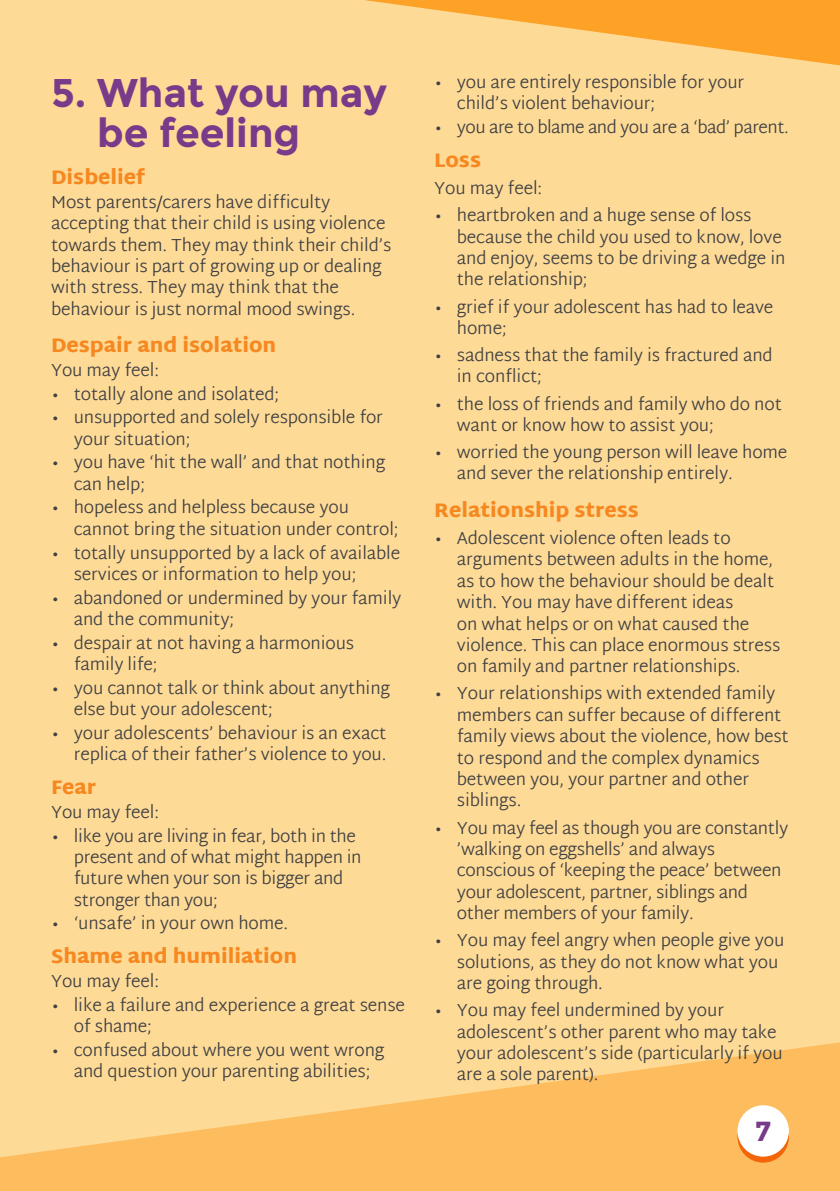
<style>
.page{position:relative;width:840px;height:1191px;background:#fff}
.page>*{position:absolute;margin:0;border:0;box-sizing:border-box;transform-origin:0 0}
.Heading{font:700 40px/40px "Montserrat";color:#783b89}
.t1{font:700 27.6px "Montserrat";color:#783b89}
.Sub_head{font:900 20px "Martel Sans";color:#f6881f}
.Body_copy{font:300 17.4px/21.4px "Martel Sans";letter-spacing:-.01em;color:#414142}
.Body_copy-2{font:300 17.4px "Martel Sans";letter-spacing:-.03em;color:#414142}
</style>
<div class="page">
<div style="left:0;top:0;width:839px;height:1191px;background:#feda97"></div>
<svg style="left:0;top:1042px;width:839px;height:149px;fill:#fdbd5f"></svg>
<svg style="left:737px;top:1111px;width:51px;height:51px"></svg>
<div style="left:737px;top:1105px;width:51px;height:51px;background:#fff;border-radius:50%"></div>
<svg style="left:364px;top:0;width:475px;height:66px"></svg>
<p class="Heading" style="left:97px;top:73px;width:291px;text-indent:-46px">5. What you may be feeling</p>
<p class="Sub_head" style="left:51px;top:165px;width:95px">Disbelief</p>
<p class="Body_copy" style="left:51px;top:192px;width:342px">Most parents/carers have difficulty accepting that their child is using violence towards them. They may think their child’s behaviour is part of growing up or dealing with stress. They may think that the behaviour is just normal mood swings.</p>
<p class="Sub_head" style="left:51px;top:333px;width:227px">Despair and isolation</p>
<p class="Body_copy" style="left:51px;top:360px;width:109px">You may feel:</p>
<p class="Body_copy" style="left:51px;top:384px;width:229px">• totally alone and isolated;</p>
<p class="Body_copy" style="left:74px;top:407px;width:310px;text-indent:-23px">• unsupported and solely responsible for your situation;</p>
<p class="Body_copy" style="left:74px;top:453px;width:313px;text-indent:-23px">• you have ‘hit the wall’ and that nothing can help;</p>
<p class="Body_copy" style="left:74px;top:498px;width:326px;text-indent:-23px">• hopeless and helpless because you cannot bring the situation under control;</p>
<p class="Body_copy" style="left:74px;top:543px;width:328px;text-indent:-23px">• totally unsupported by a lack of available services or information to help you;</p>
<p class="Body_copy" style="left:74px;top:588px;width:329px;text-indent:-23px">• abandoned or undermined by your family and the community;</p>
<p class="Body_copy" style="left:74px;top:633px;width:282px;text-indent:-23px">• despair at not having a harmonious family life;</p>
<p class="Body_copy" style="left:74px;top:678px;width:317px;text-indent:-23px">• you cannot talk or think about anything else but your adolescent;</p>
<p class="Body_copy" style="left:51px;top:723px;width:337px;text-align:right">• your adolescents’ behaviour is an exact replica of their father’s violence to you.</p>
<p class="Sub_head" style="left:51px;top:775px;width:47px">Fear</p>
<p class="Body_copy" style="left:51px;top:802px;width:109px">You may feel:</p>
<p class="Body_copy" style="left:74px;top:826px;width:289px;text-indent:-23px">• like you are living in fear, both in the present and of what might happen in future when your son is bigger and stronger than you;</p>
<p class="Body_copy" style="left:51px;top:914px;width:236px">• ‘unsafe’ in your own home.</p>
<p class="Sub_head" style="left:51px;top:944px;width:247px">Shame and humiliation</p>
<p class="Body_copy" style="left:51px;top:971px;width:109px">You may feel:</p>
<p class="Body_copy" style="left:74px;top:995px;width:332px;text-indent:-23px">• like a failure and experience a great sense of shame;</p>
<p class="Body_copy" style="left:51px;top:1040px;width:335px;text-align:center">• confused about where you went wrong and question your parenting abilities;</p>
<p class="Body_copy" style="left:456px;top:72px;width:289px;text-indent:-23px">• you are entirely responsible for your child’s violent behaviour;</p>
<p class="Body_copy-2" style="left:434px;top:115px;width:353px">• you are to blame and you are a ‘bad’ parent.</p>
<p class="Sub_head" style="left:434px;top:148px;width:48px">Loss</p>
<p class="Body_copy" style="left:434px;top:179px;width:109px">You may feel:</p>
<p class="Body_copy" style="left:456px;top:206px;width:330px;text-indent:-23px">• heartbroken and a huge sense of loss because the child you used to know, love and enjoy, seems to be driving a wedge in the relationship;</p>
<p class="Body_copy" style="left:456px;top:297px;width:318px;text-indent:-23px">• grief if your adolescent has had to leave home;</p>
<p class="Body_copy" style="left:456px;top:345px;width:317px;text-indent:-23px">• sadness that the family is fractured and in conflict;</p>
<p class="Body_copy" style="left:456px;top:394px;width:326px;text-indent:-23px">• the loss of friends and family who do not want or know how to assist you;</p>
<p class="Body_copy" style="left:456px;top:442px;width:332px;text-indent:-23px">• worried the young person will leave home and sever the relationship entirely.</p>
<p class="Sub_head" style="left:434px;top:498px;width:206px">Relationship stress</p>
<p class="Body_copy" style="left:456px;top:528px;width:325px;text-indent:-23px">• Adolescent violence often leads to arguments between adults in the home, as to how the behaviour should be dealt with. You may have different ideas<br>on what helps or on what caused the violence. This can place enormous stress on family and partner relationships.</p>
<p class="Body_copy" style="left:456px;top:684px;width:333px;text-indent:-23px">• Your relationships with extended family members can suffer because of different family views about the violence, how best to respond and the complex dynamics between you, your partner and other siblings.</p>
<p class="Body_copy" style="left:456px;top:818px;width:333px;text-indent:-23px">• You may feel as though you are constantly ’walking on eggshells’ and always conscious of ‘keeping the peace’ between your adolescent, partner, siblings and other members of your family.</p>
<p class="Body_copy" style="left:456px;top:930px;width:329px;text-indent:-23px">• You may feel angry when people give you solutions, as they do not know what you are going through.</p>
<p class="Body_copy" style="left:456px;top:1000px;width:327px;text-indent:-23px">• You may feel undermined by your adolescent’s other parent who may take your adolescent’s side (particularly if you are a sole parent).</p>
<h2 class="t1" style="left:754px;top:1114px;width:17px">7</h2>
</div>
